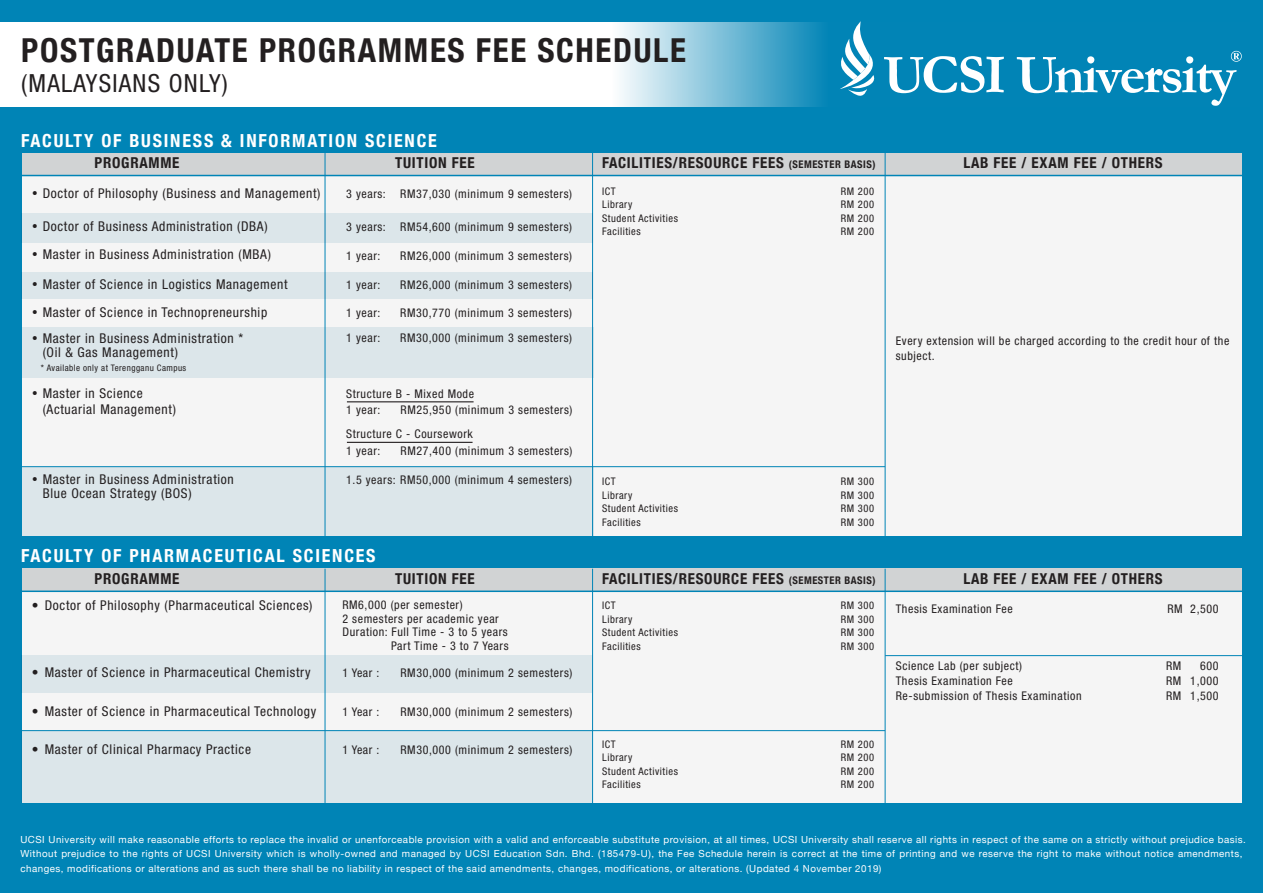
<style>
.page{position:relative;width:1263px;height:893px;background:#0084b6}
.page>*{position:absolute;margin:0;border:0;box-sizing:border-box;transform-origin:0 0}
.t1{font:700 condensed 33px "Helvetica Neue";letter-spacing:.05em;color:#231f20}
.t2{font:condensed 25.05px "Helvetica Neue LT Std";letter-spacing:.05em;color:#231f20}
.t3{font:700 condensed 18px "Helvetica Neue";letter-spacing:.1em;color:#fff}
.t4{font:700 condensed 15px "Helvetica Neue";letter-spacing:.05em;color:#231f20}
.t5{font:condensed 13.5px/13.5px "Helvetica Neue LT Std";letter-spacing:.05em;color:#231f20}
.t6{font:condensed 12px/15px "Helvetica Neue LT Std";letter-spacing:.05em;color:#231f20}
.t7{font:condensed 10.5px/13.5px "Helvetica Neue LT Std";letter-spacing:.05em;color:#231f20}
.t8{font:9.75px/13.5px "Helvetica Neue";letter-spacing:.05em;color:#fff}
.t9{font:condensed 9px "Helvetica Neue LT Std";letter-spacing:.05em;color:#231f20}
.s1{font-size:10.5px}
</style>
<div class="page">
<svg style="left:0;top:22px;width:1242px;height:84px"></svg>
<div style="left:22px;top:153px;width:1220px;height:382px;background:#f5f5f5"></div>
<div style="left:22px;top:327px;width:571px;height:51px;background:#dce6ea"></div>
<div style="left:22px;top:467px;width:571px;height:68px;background:#dce6ea"></div>
<div style="left:22px;top:153px;width:1220px;height:23px;background:#d1d3d4"></div>
<hr style="left:325px;top:153px;width:1px;height:386px;background:#0084b6">
<hr style="left:592px;top:151px;width:1px;height:388px;background:#0084b6">
<hr style="left:885px;top:151px;width:1px;height:388px;background:#0084b6">
<hr style="left:20px;top:175px;width:1227px;height:1px;background:#0084b6">
<hr style="left:20px;top:466px;width:865px;height:1px;background:#0084b6">
<div style="left:21px;top:213px;width:572px;height:29px;background:#dce6ea"></div>
<div style="left:21px;top:272px;width:572px;height:26px;background:#dce6ea"></div>
<hr style="left:347px;top:401px;width:127px;height:1px;background:#231f20">
<hr style="left:347px;top:442px;width:125px;height:1px;background:#231f20">
<div style="left:22px;top:569px;width:1220px;height:234px;background:#f5f5f5"></div>
<div style="left:22px;top:731px;width:570px;height:72px;background:#dce6ea"></div>
<div style="left:22px;top:656px;width:570px;height:37px;background:#dce6ea"></div>
<div style="left:22px;top:569px;width:1220px;height:22px;background:#d1d3d4"></div>
<hr style="left:325px;top:569px;width:1px;height:234px;background:#0084b6">
<hr style="left:592px;top:569px;width:1px;height:238px;background:#0084b6">
<hr style="left:885px;top:569px;width:1px;height:237px;background:#0084b6">
<hr style="left:20px;top:591px;width:1227px;height:1px;background:#0084b6">
<hr style="left:22px;top:730px;width:863px;height:1px;background:#0084b6">
<hr style="left:885px;top:655px;width:359px;height:1px;background:#0084b6">
<h1 class="t1" style="left:21px;top:23px;width:666px">POSTGRADUATE PROGRAMMES FEE SCHEDULE</h1>
<h2 class="t2" style="left:21px;top:68px;width:208px">(MALAYSIANS ONLY)</h2>
<h3 class="t3" style="left:21px;top:125px;width:417px">FACULTY OF BUSINESS &amp; INFORMATION SCIENCE</h3>
<p class="t4" style="left:95px;top:151px;width:86px">PROGRAMME</p>
<p class="t4" style="left:395px;top:151px;width:81px">TUITION FEE</p>
<p class="t4" style="left:602px;top:151px;width:275px">FACILITIES/RESOURCE FEES <span class="s1">(SEMESTER BASIS)</span></p>
<p class="t4" style="left:963px;top:151px;width:201px">LAB FEE / EXAM FEE / OTHERS</p>
<p class="t5" style="left:32px;top:187px;width:290px">• Doctor of Philosophy (Business and Management)</p>
<p class="t6" style="left:346px;top:186px;width:227px">3 years: RM37,030 (minimum 9 semesters)</p>
<p class="t5" style="left:32px;top:220px;width:237px">• Doctor of Business Administration (DBA)</p>
<p class="t5" style="left:32px;top:248px;width:240px">• Master in Business Administration (MBA)</p>
<p class="t5" style="left:32px;top:278px;width:257px">• Master of Science in Logistics Management</p>
<p class="t5" style="left:32px;top:305px;width:237px">• Master of Science in Technopreneurship</p>
<p class="t5" style="left:32px;top:331px;width:213px">• Master in Business Administration *</p>
<p class="t5" style="left:43px;top:346px;width:137px">(Oil &amp; Gas Management)</p>
<p class="t9" style="left:41px;top:362px;width:147px">* Available only at Terengganu Campus</p>
<p class="t5" style="left:32px;top:387px;width:112px">• Master in Science</p>
<p class="t5" style="left:43px;top:402px;width:135px">(Actuarial Management)</p>
<p class="t5" style="left:43px;top:473px;width:193px;text-indent:-11px">• Master in Business Administration<br>Blue Ocean Strategy (BOS)</p>
<p class="t6" style="left:346px;top:219px;width:227px">3 years: RM54,600 (minimum 9 semesters)</p>
<p class="t6" style="left:346px;top:248px;width:36px">1 year:</p>
<p class="t6" style="left:400px;top:248px;width:173px">RM26,000 (minimum 3 semesters)</p>
<p class="t6" style="left:346px;top:277px;width:36px">1 year:</p>
<p class="t6" style="left:400px;top:277px;width:173px">RM26,000 (minimum 3 semesters)</p>
<p class="t6" style="left:346px;top:305px;width:36px">1 year:</p>
<p class="t6" style="left:400px;top:305px;width:173px">RM30,770 (minimum 3 semesters)</p>
<p class="t6" style="left:346px;top:330px;width:36px">1 year:</p>
<p class="t6" style="left:400px;top:330px;width:173px">RM30,000 (minimum 3 semesters)</p>
<p class="t6" style="left:346px;top:385px;width:129px;line-height:16.5px">Structure B - Mixed Mode<br>1 year:</p>
<p class="t6" style="left:346px;top:426px;width:128px;line-height:16.5px">Structure C - Coursework<br>1 year:</p>
<p class="t6" style="left:401px;top:402px;width:173px">RM25,950 (minimum 3 semesters)</p>
<p class="t6" style="left:401px;top:443px;width:173px">RM27,400 (minimum 3 semesters)</p>
<p class="t6" style="left:346px;top:473px;width:227px">1.5 years: RM50,000 (minimum 4 semesters)</p>
<p class="t7" style="left:602px;top:184px;width:77px">ICT<br>Library<br>Student Activities<br>Facilities</p>
<p class="t7" style="left:841px;top:184px;width:35px;text-align:justify">RM 200<br>RM 200<br>RM 200<br>RM 200</p>
<p class="t6" style="left:896px;top:333px;width:335px">Every extension will be charged according to the credit hour of the subject.</p>
<p class="t7" style="left:602px;top:474px;width:77px">ICT<br>Library<br>Student Activities<br>Facilities</p>
<p class="t7" style="left:841px;top:474px;width:35px;text-align:justify">RM 300<br>RM 300<br>RM 300<br>RM 300</p>
<h3 class="t3" style="left:21px;top:541px;width:356px">FACULTY OF PHARMACEUTICAL SCIENCES</h3>
<p class="t5" style="left:32px;top:598px;width:282px">• Doctor of Philosophy (Pharmaceutical Sciences)</p>
<p class="t4" style="left:95px;top:566px;width:86px">PROGRAMME</p>
<p class="t4" style="left:395px;top:566px;width:81px">TUITION FEE</p>
<p class="t4" style="left:602px;top:566px;width:275px">FACILITIES/RESOURCE FEES <span class="s1">(SEMESTER BASIS)</span></p>
<p class="t4" style="left:963px;top:566px;width:201px">LAB FEE / EXAM FEE / OTHERS</p>
<p class="t6" style="left:342px;top:597px;width:122px">RM6,000 (per semester)</p>
<p class="t6" style="left:342px;top:611px;width:158px">2 semesters per academic year</p>
<p class="t6" style="left:342px;top:624px;width:167px">Duration: Full Time - 3 to 5 years</p>
<p class="t6" style="left:391px;top:638px;width:119px">Part Time - 3 to 7 Years</p>
<p class="t6" style="left:342px;top:665px;width:39px">1 Year :</p>
<p class="t6" style="left:400px;top:665px;width:173px">RM30,000 (minimum 2 semesters)</p>
<p class="t7" style="left:602px;top:598px;width:77px">ICT<br>Library<br>Student Activities<br>Facilities</p>
<p class="t7" style="left:841px;top:598px;width:35px;text-align:justify">RM 300<br>RM 300<br>RM 300<br>RM 300</p>
<p class="t6" style="left:896px;top:601px;width:119px">Thesis Examination Fee</p>
<p class="t6" style="left:1167px;top:601px;width:53px">RM 2,500</p>
<p class="t6" style="left:896px;top:658px;width:187px">Science Lab (per subject)<br>Thesis Examination Fee<br>Re-submission of Thesis Examination</p>
<p class="t6" style="left:1166px;top:658px;width:17px;text-align:justify">RM RM RM</p>
<p class="t6" style="left:1190px;top:658px;width:30px;text-align:justify;text-indent:10px">600<br>1,000<br>1,500</p>
<p class="t5" style="left:32px;top:665px;width:280px">• Master of Science in Pharmaceutical Chemistry</p>
<p class="t5" style="left:32px;top:704px;width:286px">• Master of Science in Pharmaceutical Technology</p>
<p class="t6" style="left:342px;top:704px;width:39px">1 Year :</p>
<p class="t6" style="left:400px;top:704px;width:173px">RM30,000 (minimum 2 semesters)</p>
<p class="t5" style="left:32px;top:742px;width:221px">• Master of Clinical Pharmacy Practice</p>
<p class="t6" style="left:342px;top:742px;width:39px">1 Year :</p>
<p class="t6" style="left:400px;top:742px;width:173px">RM30,000 (minimum 2 semesters)</p>
<p class="t7" style="left:602px;top:737px;width:77px">ICT<br>Library<br>Student Activities<br>Facilities</p>
<p class="t7" style="left:841px;top:737px;width:35px;text-align:justify">RM 200<br>RM 200<br>RM 200<br>RM 200</p>
<p class="t8" style="left:20px;top:833px;width:1227px">UCSI University will make reasonable efforts to replace the invalid or unenforceable provision with a valid and enforceable substitute provision, at all times, UCSI University shall reserve all rights in respect of the same on a strictly without prejudice basis.<br>Without prejudice to the rights of UCSI University which is wholly-owned and managed by UCSI Education Sdn. Bhd. (185479-U), the Fee Schedule herein is correct at the time of printing and we reserve the right to make without notice amendments,</p>
<p class="t8" style="left:20px;top:863px;width:862px">changes, modifications or alterations and as such there shall be no liability in respect of the said amendments, changes, modifications, or alterations. (Updated 4 November 2019)</p>
</div>
